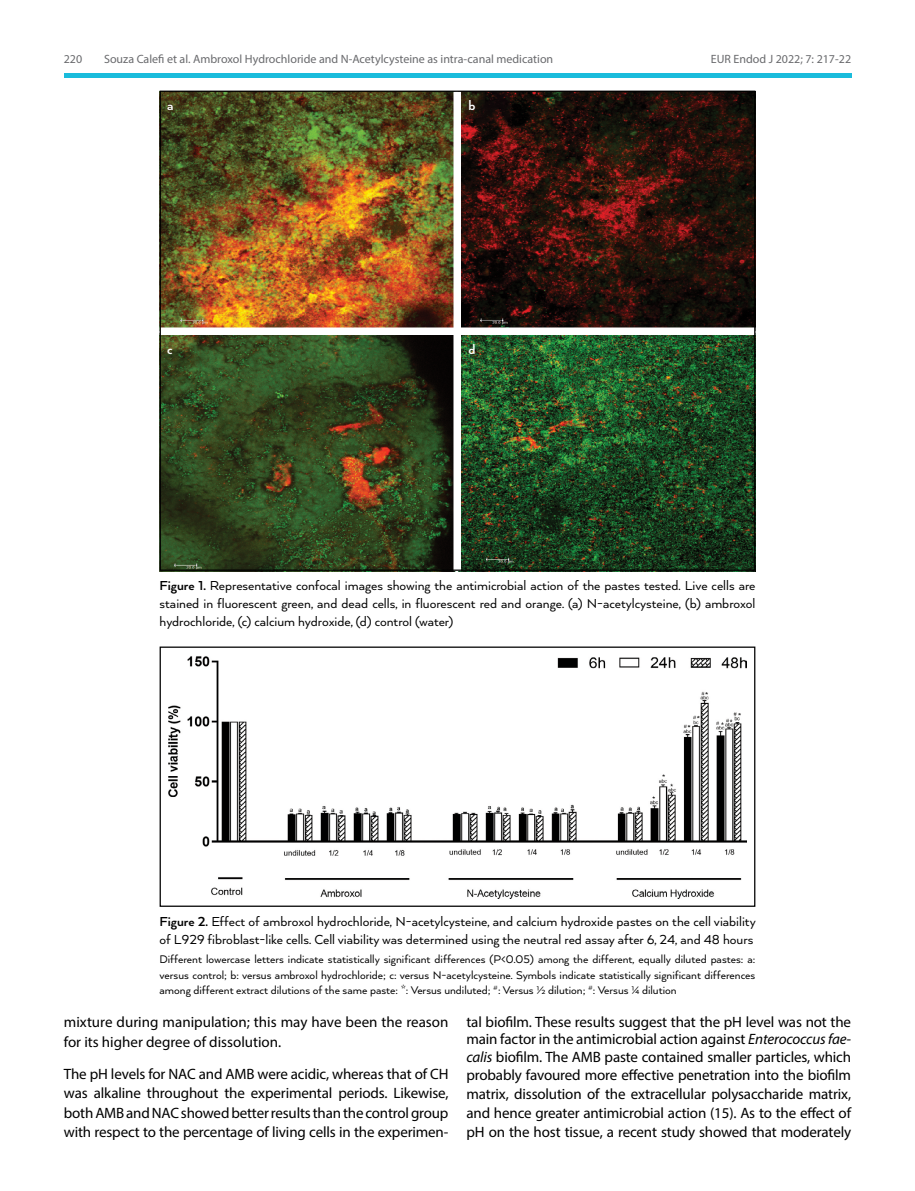
<style>
.page{position:relative;width:915px;height:1191px;background:#fff}
.page>*{position:absolute;margin:0;border:0;box-sizing:border-box;transform-origin:0 0}
.t1{font:15px/19.2px "Myriad Pro";letter-spacing:-.01em;color:#000;text-align:justify}
.t2{font:15px/18px "Arquitecta";color:#000;text-align:justify}
.t3{font:700 15px "Arquitecta";color:#fff}
.t4{font:12.75px/15.3px "Arquitecta";color:#000;text-align:justify}
.t5{font:12px "Myriad Pro";color:#696a6d}
.s1{font-weight:700}
.s2{font-style:italic}
</style>
<div class="page">
<div style="left:64px;top:73px;width:786px;height:5px;background:#1abcdc"></div>
<img style="left:161px;top:93px;width:592px;height:476px">
<div style="left:453px;top:91px;width:8px;height:480px;background:#fff"></div>
<div style="left:159px;top:327px;width:596px;height:8px;background:#fff"></div>
<div style="left:159px;top:646px;width:596px;height:261px;border:1px solid #000"></div>
<img style="left:168px;top:656px;width:578px;height:242px">
<p class="t5" style="left:64px;top:52px;width:20px">220</p>
<p class="t5" style="left:104px;top:52px;width:450px">Souza Calefi et al. Ambroxol Hydrochloride and N-Acetylcysteine as intra-canal medication</p>
<p class="t5" style="left:710px;top:52px;width:142px">EUR Endod J 2022; 7: 217-22</p>
<p class="t3" style="left:167px;top:96px;width:8px">a</p>
<p class="t3" style="left:167px;top:340px;width:7px">c</p>
<p class="t3" style="left:468px;top:96px;width:9px">b</p>
<p class="t3" style="left:468px;top:340px;width:9px">d</p>
<p class="t2" style="left:159px;top:576px;width:597px"><span class="s1">Figure 1.</span> Representative confocal images showing the antimicrobial action of the pastes tested. Live cells are stained in fluorescent green, and dead cells, in fluorescent red and orange. (a) N-acetylcysteine, (b) ambroxol hydrochloride, (c) calcium hydroxide, (d) control (water)</p>
<p class="t2" style="left:159px;top:911px;width:597px"><span class="s1">Figure 2.</span> Effect of ambroxol hydrochloride, N-acetylcysteine, and calcium hydroxide pastes on the cell viability of L929 fibroblast-like cells. Cell viability was determined using the neutral red assay after 6, 24, and 48 hours</p>
<p class="t4" style="left:159px;top:951px;width:597px">Different lowercase letters indicate statistically significant differences (P&lt;0.05) among the different, equally diluted pastes: a: versus control; b: versus ambroxol hydrochloride; c: versus N-acetylcysteine. Symbols indicate statistically significant differences among different extract dilutions of the same paste: *: Versus undiluted; <sup>#</sup>: Versus ½ dilution; <sup>#</sup>: Versus ¼ dilution</p>
<p class="t1" style="left:64px;top:1011px;width:386px;line-height:20.5px">mixture during manipulation; this may have been the reason for its higher degree of dissolution.</p>
<p class="t1" style="left:64px;top:1064px;width:386px">The pH levels for NAC and AMB were acidic, whereas that of CH was alkaline throughout the experimental periods. Likewise, both AMB and NAC showed better results than the control group with respect to the percentage of living cells in the experimen-</p>
<p class="t1" style="left:466px;top:1012px;width:386px;line-height:17.7px">tal biofilm. These results suggest that the pH level was not the main factor in the antimicrobial action against <span class="s2">Enterococcus fae&shy;calis</span> biofilm. The AMB paste contained smaller particles, which probably favoured more effective penetration into the biofilm</p>
<p class="t1" style="left:466px;top:1084px;width:386px">matrix, dissolution of the extracellular polysaccharide matrix, and hence greater antimicrobial action (15). As to the effect of pH on the host tissue, a recent study showed that moderately</p>
</div>
